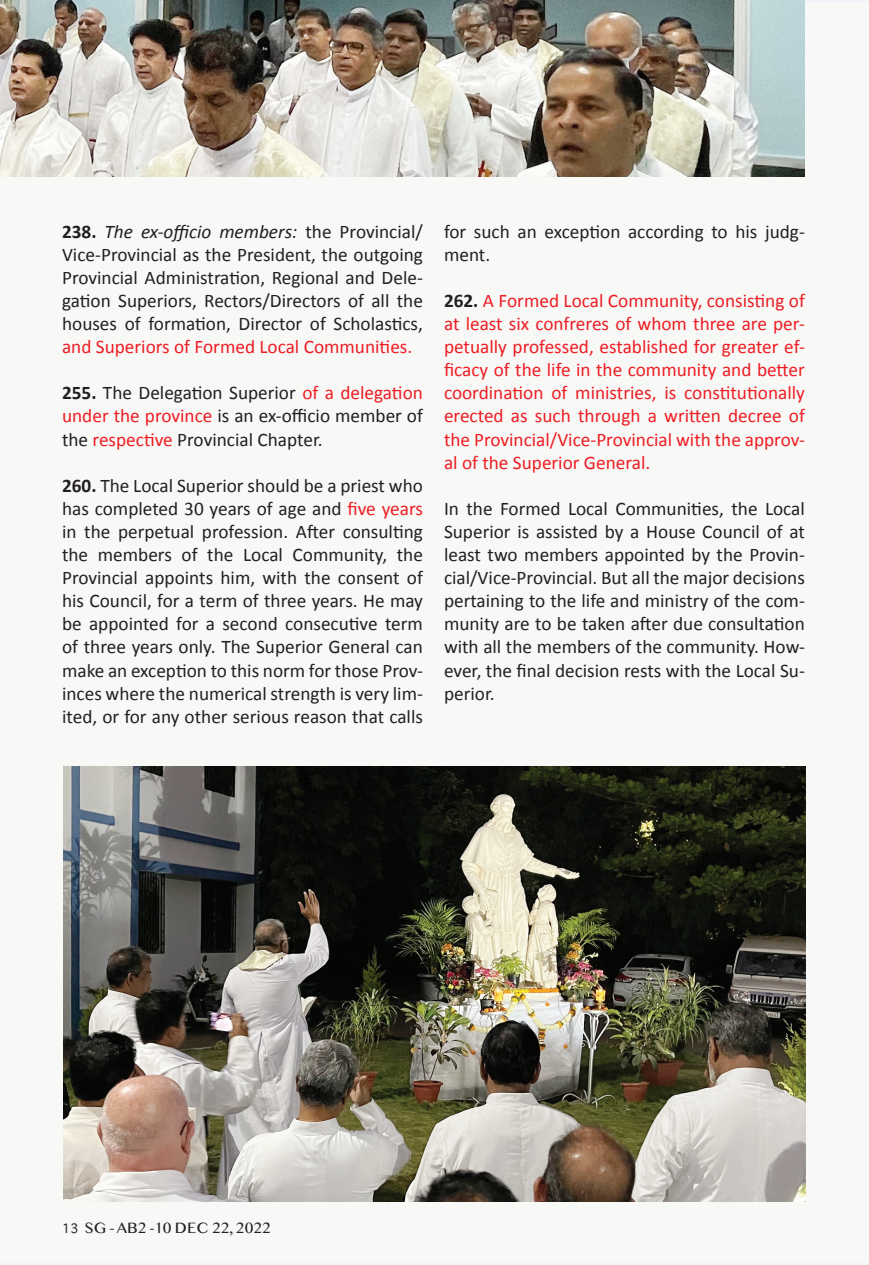
<style>
.page{position:relative;width:869px;height:1265px;background:#fff}
.page>*{position:absolute;margin:0;border:0;box-sizing:border-box;transform-origin:0 0}
.t1{font:19.25px/23.1px "Calibri";color:#231f20;text-align:justify}
.t2{font:19.25px/23.1px "Calibri";color:#ee1d23;text-align:justify}
.t3{font:14px "Bangla MN";color:#231f20}
.s1{font-weight:700}
.s2{font-style:italic}
.s3{color:#ee1d23}
.s4{font-weight:700;color:#231f20}
</style>
<div class="page">
<img style="left:63px;top:766px;width:742px;height:436px">
<img style="left:0;top:0;width:804px;height:176px">
<p class="t1" style="left:62px;top:219px;width:362px"><span class="s1">238.</span> <span class="s2">The ex-officio members:</span> the Provincial/ Vice-Provincial as the President, the outgoing Provincial Administration, Regional and Dele&shy;gation Superiors, Rectors/Directors of all the houses of formation, Director of Scholastics, <span class="s3">and Superiors of Formed Local Communities.</span></p>
<p class="t1" style="left:62px;top:381px;width:362px"><span class="s1">255.</span> The Delegation Superior <span class="s3">of a delegation under the province</span> is an ex-officio member of the <span class="s3">respective</span> Provincial Chapter.</p>
<p class="t1" style="left:62px;top:473px;width:362px"><span class="s1">260.</span> The Local Superior should be a priest who has completed 30 years of age and <span class="s3">five years </span>in the perpetual profession. After consulting the members of the Local Community, the Provincial appoints him, with the consent of his Council, for a term of three years. He may be appointed for a second consecutive term of three years only. The Superior General can make an exception to this norm for those Prov&shy;inces where the numerical strength is very lim&shy;ited, or for any other serious reason that calls</p>
<p class="t1" style="left:444px;top:219px;width:362px">for such an exception according to his judg&shy;ment.</p>
<p class="t2" style="left:444px;top:288px;width:362px"><span class="s4">262.</span> A Formed Local Community, consisting of at least six confreres of whom three are per&shy;petually professed, established for greater ef&shy;ficacy of the life in the community and better coordination of ministries, is constitutionally erected as such through a written decree of the Provincial/Vice-Provincial with the approv&shy;al of the Superior General.</p>
<p class="t1" style="left:444px;top:496px;width:362px">In the Formed Local Communities, the Local Superior is assisted by a House Council of at least two members appointed by the Provin&shy;cial/Vice-Provincial. But all the major decisions pertaining to the life and ministry of the com&shy;munity are to be taken after due consultation with all the members of the community. How&shy;ever, the final decision rests with the Local Su&shy;perior.</p>
<p class="t3" style="left:70px;top:1218px;width:202px">✓ SG - AB2 -10 DEC 22, 2022</p>
</div>
